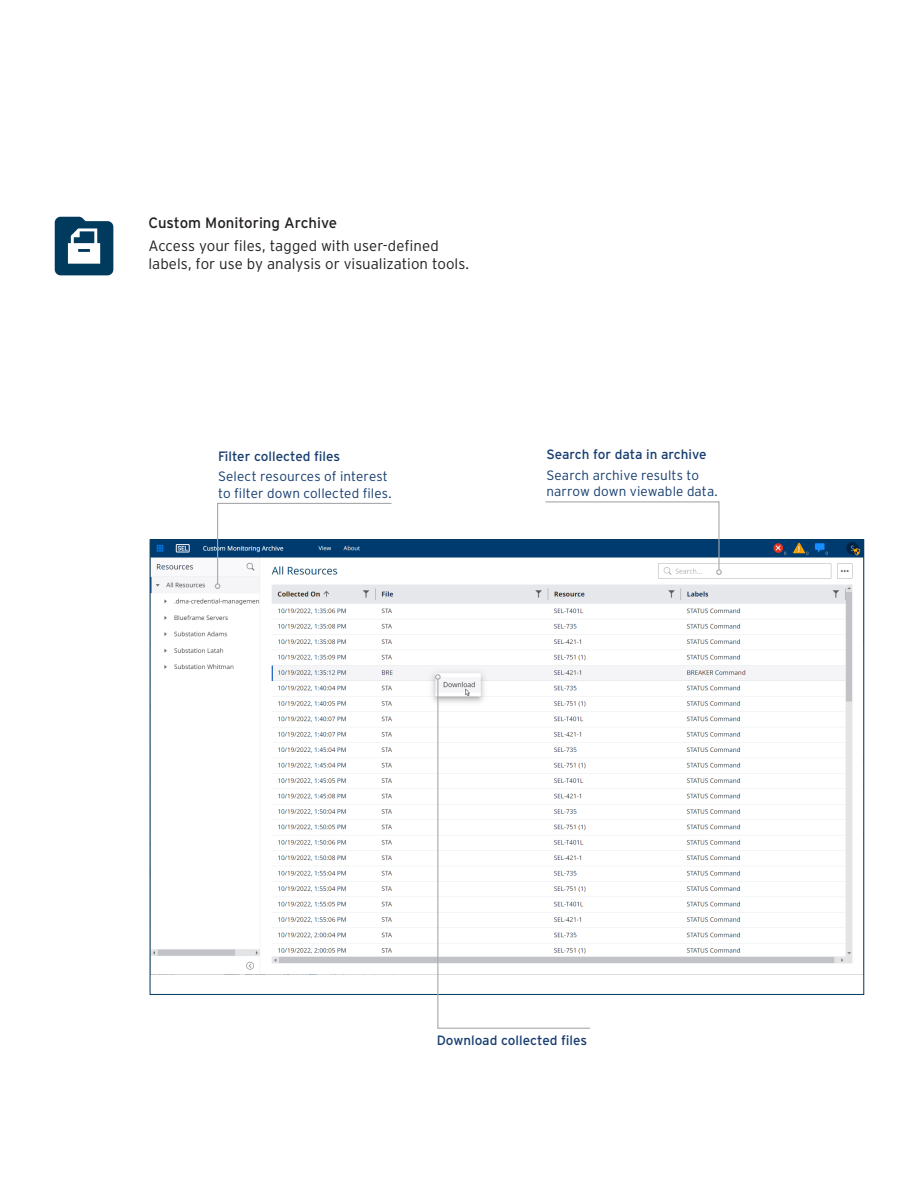
<style>
.page{position:relative;width:918px;height:1188px;background:#fff}
.page>*{position:absolute;margin:0;border:0;box-sizing:border-box;transform-origin:0 0}
.Body_Copy___p{font:300 15px/18px "Interstate Poly";color:#231f20}
.Body_Sub___h3{font:15px "Interstate Poly";color:#231f20}
.Captions_Callouts{font:300 13.5px/16.2px "Interstate Poly";letter-spacing:.005em;color:#163d6f}
.Captions_Callouts-2{font:13.5px "Interstate Poly";color:#163d6f}
</style>
<div class="page">
<svg style="left:55px;top:217px;width:58px;height:58px"></svg>
<img style="left:152px;top:542px;width:710px;height:433px">
<svg style="left:215px;top:502px;width:178px;height:87px"></svg>
<svg style="left:437px;top:678px;width:154px;height:351px"></svg>
<svg style="left:435px;top:674px;width:6px;height:6px"></svg>
<svg style="left:544px;top:501px;width:178px;height:74px"></svg>
<p class="Body_Sub___h3" style="left:148px;top:212px;width:190px">Custom Monitoring Archive</p>
<p class="Body_Copy___p" style="left:148px;top:235px;width:322px">Access your files, tagged with user-defined labels, for use by analysis or visualization tools.</p>
<p class="Captions_Callouts-2" style="left:218px;top:446px;width:124px">Filter collected files</p>
<p class="Captions_Callouts" style="left:218px;top:468px;width:175px">Select resources of interest to filter down collected files.</p>
<p class="Captions_Callouts-2" style="left:546px;top:445px;width:162px">Search for data in archive</p>
<p class="Captions_Callouts" style="left:546px;top:466px;width:173px">Search archive results to narrow down viewable data.</p>
<p class="Captions_Callouts-2" style="left:437px;top:1031px;width:152px">Download collected files</p>
</div>
